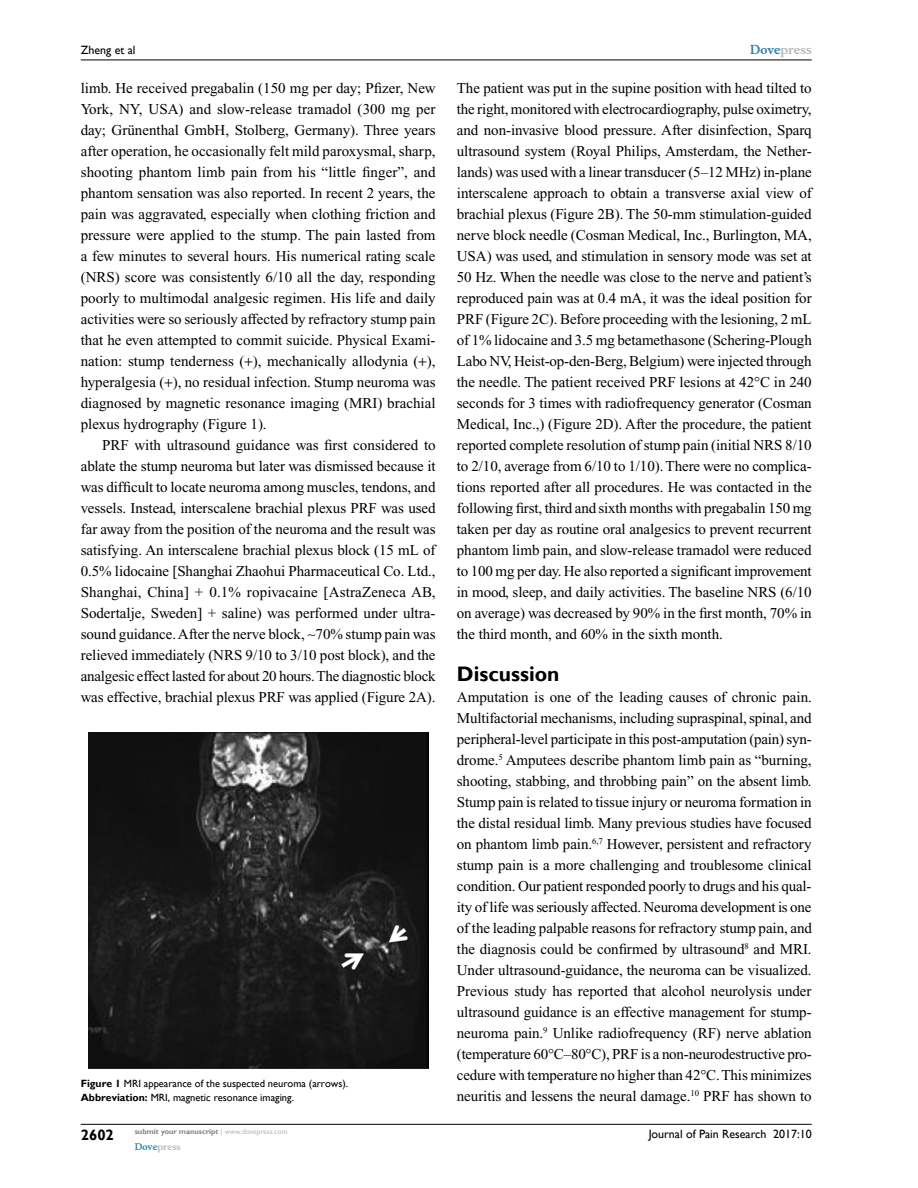
<style>
.page{position:relative;width:918px;height:1188px;background:#fff}
.page>*{position:absolute;margin:0;border:0;box-sizing:border-box;transform-origin:0 0}
.t1{font:700 21px "Gill Sans";color:#000}
.t2{font:15px/21px "Times New Roman";letter-spacing:-.005em;color:#000;text-align:justify}
.t3{font:700 15px "Gill Sans";color:#000}
.t4{font:12px "Gill Sans";color:#000}
.t5{font:700 12px "Musee";color:#b8babc}
.t6{font:10.5px/13.5px "Gill Sans";color:#000}
.t7{font:700 9px "Musee";color:#b8babc}
.t8{font:700 7.5px "Gill Sans";color:#808285}
.s1{font-weight:700}
.s2{color:#3785ad}
.s3{font-weight:400;color:#b8babc}
</style>
<div class="page">
<hr style="left:81px;top:1124px;width:731px;height:1px;background:#000">
<hr style="left:81px;top:60px;width:731px;height:1px;background:#000">
<img style="left:88px;top:733px;width:340px;height:335px">
<p class="t4" style="left:81px;top:43px;width:56px">Zheng et al</p>
<p class="t2" style="left:81px;top:77px;width:356px">limb. He received pregabalin (150 mg per day; Pfizer, New York, NY, USA) and slow-release tramadol (300 mg per day; Grünenthal GmbH, Stolberg, Germany). Three years after operation, he occasionally felt mild paroxysmal, sharp, shooting phantom limb pain from his “little finger”, and phantom sensation was also reported. In recent 2 years, the pain was aggravated, especially when clothing friction and pressure were applied to the stump. The pain lasted from a few minutes to several hours. His numerical rating scale (NRS) score was consistently 6/10 all the day, responding poorly to multimodal analgesic regimen. His life and daily activities were so seriously affected by refractory stump pain that he even attempted to commit suicide. Physical Exami&shy;nation: stump tenderness ( ), mechanically allodynia ( ), hyperalgesia ( ), no residual infection. Stump neuroma was diagnosed by magnetic resonance imaging (MRI) brachial plexus hydrography (Figure 1).</p>
<p class="t2" style="left:81px;top:434px;width:356px;text-indent:21px">PRF with ultrasound guidance was first considered to ablate the stump neuroma but later was dismissed because it was difficult to locate neuroma among muscles, tendons, and vessels. Instead, interscalene brachial plexus PRF was used far away from the position of the neuroma and the result was satisfying. An interscalene brachial plexus block (15 mL of 0.5% lidocaine [Shanghai Zhaohui Pharmaceutical Co. Ltd., Shanghai, China] + 0.1% ropivacaine [AstraZeneca AB, Sodertalje, Sweden] + saline) was performed under ultra&shy;sound guidance. After the nerve block, 70% stump pain was relieved immediately (NRS 9/10 to 3/10 post block), and the analgesic effect lasted for about 20 hours. The diagnostic block was effective, brachial plexus PRF was applied (Figure 2A).</p>
<p class="t6" style="left:81px;top:1077px;width:269px"><span class="s1">Figure 1</span> MRI appearance of the suspected neuroma (arrows).<br><span class="s1">Abbreviation:</span> MRI, magnetic resonance imaging.</p>
<p class="t5" style="left:750px;top:43px;width:63px"><span class="s2">Dove</span>press</p>
<p class="t2" style="left:457px;top:77px;width:357px">The patient was put in the supine position with head tilted to the right, monitored with electrocardiography, pulse oximetry, and non-invasive blood pressure. After disinfection, Sparq ultrasound system (Royal Philips, Amsterdam, the Nether&shy;lands) was used with a linear transducer (5–12 MHz) in-plane interscalene approach to obtain a transverse axial view of brachial plexus (Figure 2B). The 50-mm stimulation-guided nerve block needle (Cosman Medical, Inc., Burlington, MA, USA) was used, and stimulation in sensory mode was set at 50 Hz. When the needle was close to the nerve and patient’s reproduced pain was at 0.4 mA, it was the ideal position for PRF (Figure 2C). Before proceeding with the lesioning, 2 mL of 1% lidocaine and 3.5 mg betamethasone (Schering-Plough Labo NV, Heist-op-den-Berg, Belgium) were injected through the needle. The patient received PRF lesions at 42°C in 240 seconds for 3 times with radiofrequency generator (Cosman Medical, Inc.,) (Figure 2D). After the procedure, the patient reported complete resolution of stump pain (initial NRS 8/10 to 2/10, average from 6/10 to 1/10). There were no complica&shy;tions reported after all procedures. He was contacted in the following first, third and sixth months with pregabalin 150 mg taken per day as routine oral analgesics to prevent recurrent phantom limb pain, and slow-release tramadol were reduced to 100 mg per day. He also reported a significant improvement in mood, sleep, and daily activities. The baseline NRS (6/10 on average) was decreased by 90% in the first month, 70% in the third month, and 60% in the sixth month.</p>
<h1 class="t1" style="left:457px;top:661px;width:104px">Discussion</h1>
<p class="t2" style="left:457px;top:686px;width:357px">Amputation is one of the leading causes of chronic pain.<br>Multifactorial mechanisms, including supraspinal, spinal, and peripheral-level participate in this post-amputation (pain) syn&shy;drome.<sup>5</sup> Amputees describe phantom limb pain as “burning, shooting, stabbing, and throbbing pain” on the absent limb.<br>Stump pain is related to tissue injury or neuroma formation in the distal residual limb. Many previous studies have focused on phantom limb pain.<sup>6,7</sup> However, persistent and refractory stump pain is a more challenging and troublesome clinical condition. Our patient responded poorly to drugs and his qual&shy;ity of life was seriously affected. Neuroma development is one of the leading palpable reasons for refractory stump pain, and the diagnosis could be confirmed by ultrasound<sup>8</sup> and MRI.<br>Under ultrasound-guidance, the neuroma can be visualized.<br>Previous study has reported that alcohol neurolysis under ultrasound guidance is an effective management for stump&shy;neuroma pain.<sup>9</sup> Unlike radiofrequency (RF) nerve ablation (temperature 60°C–80°C), PRF is a non-neurodestructive pro&shy;cedure with temperature no higher than 42°C. This minimizes neuritis and lessens the neural damage.<sup>10</sup> PRF has shown to</p>
<p class="t3" style="left:81px;top:1126px;width:35px">2602</p>
<p class="t8" style="left:135px;top:1127px;width:154px">submit your manuscript <span class="s3">| www.dovepress.com</span></p>
<p class="t7" style="left:135px;top:1141px;width:48px"><span class="s2">Dove</span>press</p>
<p class="t4" style="left:649px;top:1127px;width:164px">Journal of Pain Research 2017:10</p>
</div>
